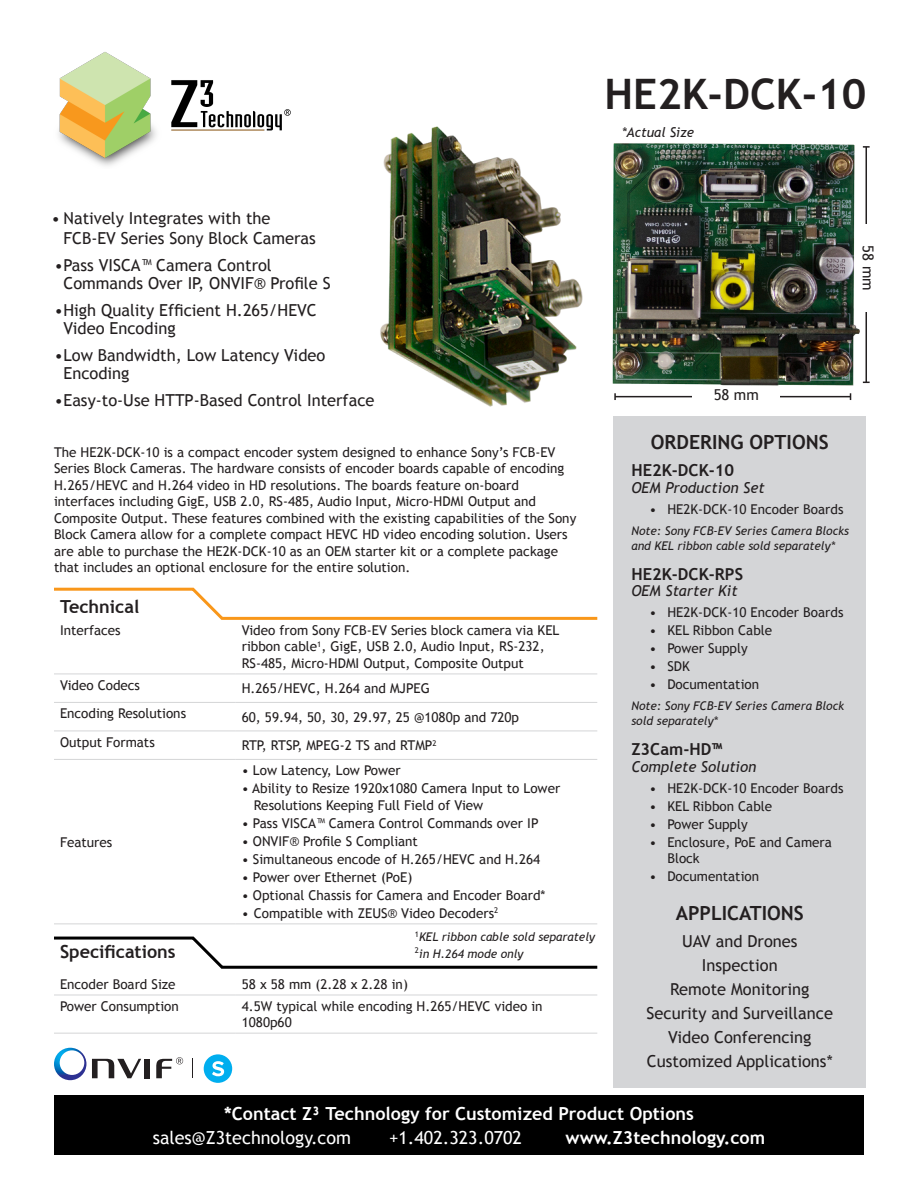
<style>
.page{position:relative;width:918px;height:1188px;background:#fff}
.page>*{position:absolute;margin:0;border:0;box-sizing:border-box;transform-origin:0 0}
.t1{font:700 42px "Trebuchet MS";color:#231f20}
.t2{font:700 19.5px "Trebuchet MS";color:#231f20}
.t3{font:700 18px "Trebuchet MS";color:#fff}
.t4{font:18px "Trebuchet MS";color:#fff}
.t5{font:700 18px "Trebuchet MS";color:#231f20}
.Default{font:16.5px/18px "Trebuchet MS";color:#231f20}
.t6{font:700 16.5px "Trebuchet MS";color:#231f20}
.t7{font:italic 15px "Trebuchet MS";color:#231f20}
.t8{font:15px "Trebuchet MS";color:#231f20}
.Default-2{font:13.5px/16.5px "Trebuchet MS";color:#231f20}
.t9{font:italic 13.5px "Trebuchet MS";color:#231f20}
.Default-3{font:italic 12px/15px "Trebuchet MS";color:#231f20}
</style>
<div class="page">
<div style="left:613px;top:416px;width:253px;height:671px;background:#d4d5d7"></div>
<div style="left:54px;top:1096px;width:810px;height:59px;background:#000"></div>
<hr style="left:54px;top:674px;width:182px;height:1px;background:#d4d5d7">
<hr style="left:236px;top:674px;width:361px;height:1px;background:#d4d5d7">
<hr style="left:54px;top:702px;width:182px;height:1px;background:#d4d5d7">
<hr style="left:236px;top:702px;width:361px;height:1px;background:#d4d5d7">
<hr style="left:54px;top:731px;width:182px;height:1px;background:#d4d5d7">
<hr style="left:236px;top:731px;width:361px;height:1px;background:#d4d5d7">
<hr style="left:54px;top:759px;width:182px;height:1px;background:#d4d5d7">
<hr style="left:236px;top:759px;width:361px;height:1px;background:#d4d5d7">
<hr style="left:54px;top:924px;width:182px;height:1px;background:#d4d5d7">
<hr style="left:236px;top:924px;width:361px;height:1px;background:#d4d5d7">
<hr style="left:54px;top:995px;width:182px;height:1px;background:#d4d5d7">
<hr style="left:236px;top:995px;width:361px;height:1px;background:#d4d5d7">
<hr style="left:54px;top:1033px;width:182px;height:1px;background:#d4d5d7">
<hr style="left:236px;top:1033px;width:361px;height:1px;background:#d4d5d7">
<svg style="left:54px;top:587px;width:544px;height:33px"></svg>
<svg style="left:54px;top:936px;width:544px;height:33px"></svg>
<hr style="left:866px;top:147px;width:1px;height:235px;background:#231f20">
<svg style="left:863px;top:146px;width:7px;height:2px"></svg>
<div style="left:863px;top:225px;width:11px;height:87px;background:#fff"></div>
<img style="left:58px;top:52px;width:233px;height:114px">
<img style="left:617px;top:143px;width:246px;height:243px">
<hr style="left:615px;top:396px;width:236px;height:1px;background:#231f20">
<div style="left:693px;top:389px;width:87px;height:11px;background:#fff"></div>
<img style="left:380px;top:126px;width:237px;height:281px">
<div style="left:144px;top:1059px;width:6px;height:19px;background:#231f20"></div>
<svg style="left:92px;top:1059px;width:49px;height:19px"></svg>
<svg style="left:54px;top:1048px;width:32px;height:32px"></svg>
<svg style="left:156px;top:1057px;width:27px;height:21px"></svg>
<div style="left:204px;top:1054px;width:28px;height:29px;background:#00aeef;border-radius:50%"></div>
<svg style="left:192px;top:1058px;width:1px;height:20px"></svg>
<svg style="left:212px;top:1061px;width:12px;height:15px"></svg>
<p class="t1" style="left:604px;top:68px;width:263px">HE2K-DCK-10</p>
<p class="t9" style="left:622px;top:124px;width:74px">*Actual Size</p>
<p class="Default" style="left:51px;top:210px;width:221px">• Natively Integrates with the</p>
<p class="Default" style="left:63px;top:229px;width:254px">FCB-EV Series Sony Block Cameras</p>
<p class="Default" style="left:54px;top:256px;width:219px">•Pass VISCA™ Camera Control</p>
<p class="Default" style="left:63px;top:274px;width:269px">Commands Over IP, ONVIF® Profile S</p>
<p class="Default" style="left:54px;top:301px;width:264px">•High Quality Efficient H.265/HEVC</p>
<p class="Default" style="left:63px;top:319px;width:114px">Video Encoding</p>
<p class="Default" style="left:63px;top:346px;width:263px;text-indent:-9px">•Low Bandwidth, Low Latency Video<br>Encoding</p>
<p class="Default" style="left:54px;top:391px;width:322px">•Easy-to-Use HTTP-Based Control Interface</p>
<p class="t8" style="left:714px;top:386px;width:47px">58 mm</p>
<p class="t2" style="left:651px;top:430px;width:179px">ORDERING OPTIONS</p>
<p class="t6" style="left:631px;top:460px;width:104px">HE2K-DCK-10</p>
<p class="t7" style="left:631px;top:479px;width:135px">OEM Production Set</p>
<p class="Default-2" style="left:649px;top:501px;width:196px">• HE2K-DCK-10 Encoder Boards</p>
<p class="Default-3" style="left:631px;top:523px;width:219px">Note: Sony FCB-EV Series Camera Blocks and KEL ribbon cable sold separately*</p>
<p class="t6" style="left:631px;top:564px;width:113px">HE2K-DCK-RPS</p>
<p class="t7" style="left:631px;top:582px;width:108px">OEM Starter Kit</p>
<p class="Default-2" style="left:649px;top:604px;width:196px">• HE2K-DCK-10 Encoder Boards</p>
<p class="Default-2" style="left:649px;top:622px;width:124px">• KEL Ribbon Cable</p>
<p class="Default-2" style="left:649px;top:640px;width:100px">• Power Supply</p>
<p class="Default-2" style="left:649px;top:658px;width:42px">• SDK</p>
<p class="Default-2" style="left:649px;top:676px;width:111px">• Documentation</p>
<p class="Default-3" style="left:631px;top:699px;width:214px">Note: Sony FCB-EV Series Camera Block sold separately*</p>
<p class="t6" style="left:631px;top:739px;width:92px">Z3Cam-HD™</p>
<p class="t7" style="left:631px;top:758px;width:127px">Complete Solution</p>
<p class="Default-2" style="left:649px;top:780px;width:196px">• HE2K-DCK-10 Encoder Boards</p>
<p class="Default-2" style="left:649px;top:798px;width:124px">• KEL Ribbon Cable</p>
<p class="Default-2" style="left:649px;top:816px;width:100px">• Power Supply</p>
<p class="Default-2" style="left:667px;top:834px;width:166px;text-indent:-18px">• Enclosure, PoE and Camera<br>Block</p>
<p class="Default-2" style="left:649px;top:868px;width:111px">• Documentation</p>
<p class="t2" style="left:676px;top:901px;width:129px">APPLICATIONS</p>
<p class="Default" style="left:682px;top:933px;width:117px">UAV and Drones</p>
<p class="Default" style="left:702px;top:957px;width:77px">Inspection</p>
<p class="Default" style="left:670px;top:981px;width:141px">Remote Monitoring</p>
<p class="Default" style="left:647px;top:1005px;width:188px">Security and Surveillance</p>
<p class="Default" style="left:668px;top:1029px;width:145px">Video Conferencing</p>
<p class="Default" style="left:647px;top:1053px;width:187px">Customized Applications*</p>
<p class="t3" style="left:224px;top:1102px;width:471px">*Contact Z³ Technology for Customized Product Options</p>
<p class="t4" style="left:153px;top:1127px;width:200px">sales@Z3technology.com</p>
<p class="t4" style="left:389px;top:1127px;width:135px">+1.402.323.0702</p>
<p class="t3" style="left:566px;top:1126px;width:201px">www.Z3technology.com</p>
<p class="Default-2" style="left:54px;top:444px;width:524px">The HE2K-DCK-10 is a compact encoder system designed to enhance Sony’s FCB-EV Series Block Cameras. The hardware consists of encoder boards capable of encoding H.265/HEVC and H.264 video in HD resolutions. The boards feature on-board interfaces including GigE, USB 2.0, RS-485, Audio Input, Micro-HDMI Output and Composite Output. These features combined with the existing capabilities of the Sony Block Camera allow for a complete compact HEVC HD video encoding solution. Users are able to purchase the HE2K-DCK-10 as an OEM starter kit or a complete package that includes an optional enclosure for the entire solution.</p>
<p class="t5" style="left:60px;top:595px;width:81px">Technical</p>
<p class="Default-2" style="left:60px;top:622px;width:62px">Interfaces</p>
<p class="Default-2" style="left:242px;top:622px;width:319px">Video from Sony FCB-EV Series block camera via KEL ribbon cable<sup>1</sup>, GigE, USB 2.0, Audio Input, RS-232,</p>
<p class="Default-2" style="left:242px;top:655px;width:284px">RS-485, Micro-HDMI Output, Composite Output</p>
<p class="Default-2" style="left:60px;top:677px;width:82px">Video Codecs</p>
<p class="Default-2" style="left:242px;top:680px;width:190px">H.265/HEVC, H.264 and MJPEG</p>
<p class="Default-2" style="left:60px;top:706px;width:128px">Encoding Resolutions</p>
<p class="Default-2" style="left:242px;top:709px;width:279px">60, 59.94, 50, 30, 29.97, 25 @1080p and 720p</p>
<p class="Default-2" style="left:60px;top:734px;width:96px">Output Formats</p>
<p class="Default-2" style="left:242px;top:737px;width:196px">RTP, RTSP, MPEG-2 TS and RTMP<sup>2</sup></p>
<p class="Default-2" style="left:242px;top:763px;width:161px">• Low Latency, Low Power</p>
<p class="Default-2" style="left:242px;top:781px;width:320px">• Ability to Resize 1920x1080 Camera Input to Lower</p>
<p class="Default-2" style="left:254px;top:797px;width:231px">Resolutions Keeping Full Field of View</p>
<p class="Default-2" style="left:242px;top:815px;width:298px">• Pass VISCA™ Camera Control Commands over IP</p>
<p class="Default-2" style="left:242px;top:833px;width:178px">• ONVIF® Profile S Compliant</p>
<p class="Default-2" style="left:242px;top:851px;width:300px">• Simultaneous encode of H.265/HEVC and H.264</p>
<p class="Default-2" style="left:242px;top:869px;width:172px">• Power over Ethernet (PoE)</p>
<p class="Default-2" style="left:242px;top:887px;width:305px">• Optional Chassis for Camera and Encoder Board*</p>
<p class="Default-2" style="left:242px;top:905px;width:258px">• Compatible with ZEUS® Video Decoders<sup>2</sup></p>
<p class="Default-2" style="left:60px;top:834px;width:54px">Features</p>
<p class="Default-3" style="left:415px;top:930px;width:182px"><sup>1</sup>KEL ribbon cable sold separately</p>
<p class="Default-3" style="left:415px;top:946px;width:110px"><sup>2</sup>in H.264 mode only</p>
<p class="t5" style="left:60px;top:941px;width:117px">Specifications</p>
<p class="Default-2" style="left:60px;top:976px;width:117px">Encoder Board Size</p>
<p class="Default-2" style="left:242px;top:976px;width:168px">58 x 58 mm (2.28 x 2.28 in)</p>
<p class="Default-2" style="left:60px;top:998px;width:120px">Power Consumption</p>
<p class="Default-2" style="left:242px;top:998px;width:302px">4.5W typical while encoding H.265/HEVC video in<br>1080p60</p>
<p class="t8" style="left:877px;top:245px;width:47px;rotate:90deg">58 mm</p>
</div>
